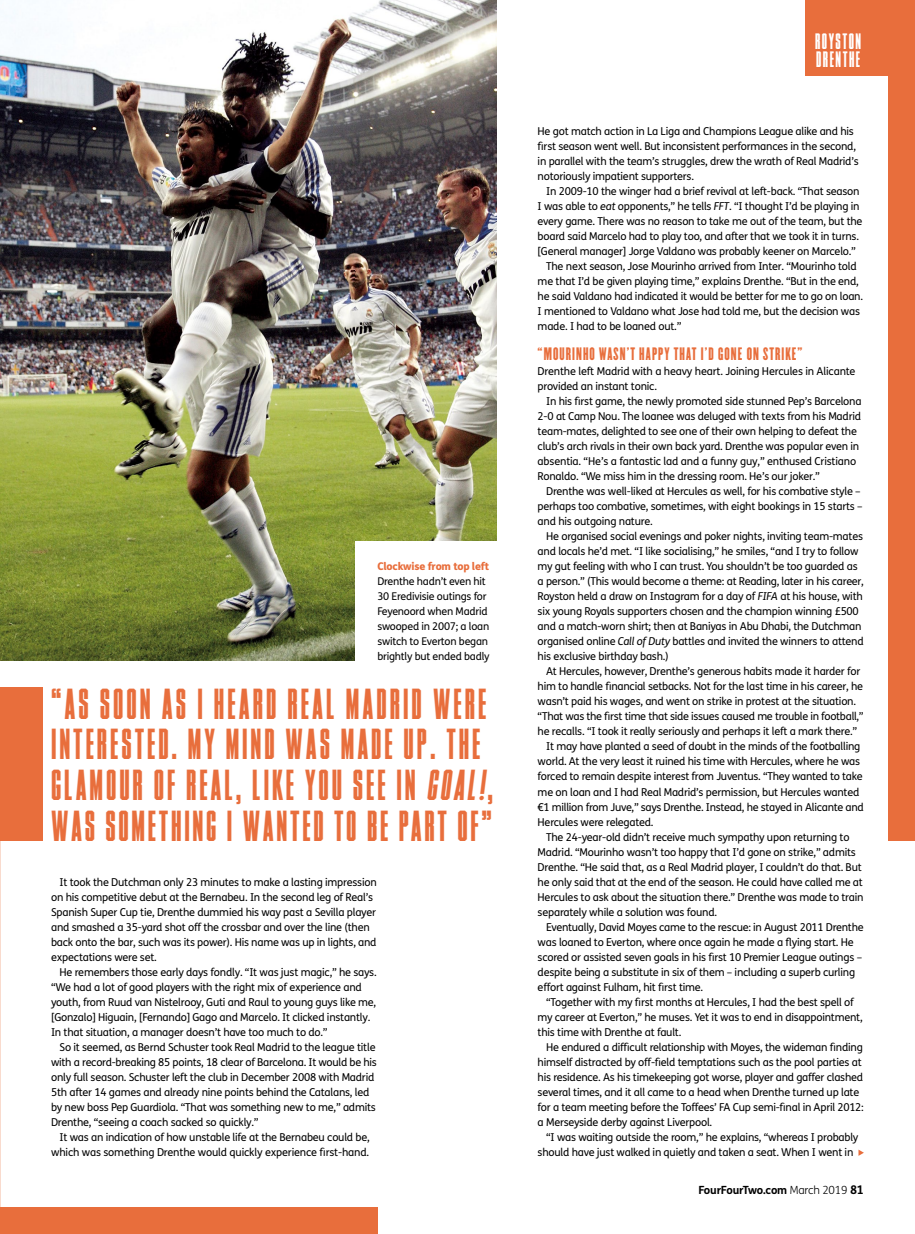
<style>
.page{position:relative;width:915px;height:1234px;background:#fff}
.page>*{position:absolute;margin:0;border:0;box-sizing:border-box;transform-origin:0 0}
.t1{font:41.4px/40.7px "TIMMONSNY";letter-spacing:.07em;color:#e86e3c}
.t2{font:21.3px/18.3px "TIMMONSNY";letter-spacing:.07em;color:#fff}
.t3{font:15.75px "Champion HTF Featherweight";letter-spacing:.07em;color:#e86e3c}
.t4{font:700 11.25px "FS Me";letter-spacing:-.015em;color:#000}
.t5{font:10.8px/15px "FS Me";letter-spacing:-.02em;color:#000}
.t6{font:10.65px/15px "FS Me";letter-spacing:-.02em;color:#000}
.t7{font:800 10.65px "FS Me";letter-spacing:-.02em;color:#e86e3c}
.s1{font-style:italic}
.s2{font-weight:300}
.s3{font-size:12px}
</style>
<div class="page">
<div style="left:887px;top:0;width:27px;height:840px;background:#e86e3c"></div>
<div style="left:0;top:687px;width:43px;height:153px;background:#e86e3c"></div>
<img style="left:0;top:0;width:496px;height:540px">
<img style="left:0;top:270px;width:354px;height:390px">
<div style="left:0;top:1207px;width:377px;height:26px;background:#e86e3c"></div>
<div style="left:804px;top:0;width:83px;height:75px;background:#e86e3c"></div>
<svg style="left:858px;top:1149px;width:5px;height:6px"></svg>
<p class="t7" style="left:377px;top:558px;width:113px">Clockwise from top left</p>
<p class="t6" style="left:377px;top:574px;width:114px">Drenthe hadn’t even hit<br>30 Eredivisie outings for<br>Feyenoord when Madrid swooped in 2007; a loan switch to Everton began brightly but ended badly</p>
<h1 class="t1" style="left:51px;top:683px;width:443px">“AS SOON AS I HEARD REAL MADRID WERE INTERESTED. MY MIND WAS MADE UP. THE GLAMOUR OF REAL, LIKE YOU SEE IN GOAL!, WAS SOMETHING I WANTED TO BE PART OF”</h1>
<p class="t5" style="left:51px;top:874px;width:327px;text-indent:9px">It took the Dutchman only 23 minutes to make a lasting impression on his competitive debut at the Bernabeu. In the second leg of Real’s Spanish Super Cup tie, Drenthe dummied his way past a Sevilla player and smashed a 35-yard shot off the crossbar and over the line (then back onto the bar, such was its power). His name was up in lights, and expectations were set.</p>
<p class="t5" style="left:51px;top:963px;width:327px;text-indent:9px">He remembers those early days fondly. “It was just magic,” he says. “We had a lot of good players with the right mix of experience and youth, from Ruud van Nistelrooy, Guti and Raul to young guys like me, [Gonzalo] Higuain, [Fernando] Gago and Marcelo. It clicked instantly.<br>In that situation, a manager doesn’t have too much to do.”</p>
<p class="t5" style="left:51px;top:1038px;width:327px;text-indent:9px">So it seemed, as Bernd Schuster took Real Madrid to the league title with a record-breaking 85 points, 18 clear of Barcelona. It would be his only full season. Schuster left the club in December 2008 with Madrid 5th after 14 games and already nine points behind the Catalans, led by new boss Pep Guardiola. “That was something new to me,” admits Drenthe, “seeing a coach sacked so quickly.”</p>
<p class="t5" style="left:51px;top:1128px;width:320px;text-align:right">It was an indication of how unstable life at the Bernabeu could be, which was something Drenthe would quickly experience first-hand.</p>
<h2 class="t2" style="left:814px;top:32px;width:48px">ROYSTON<br>DRENTHE</h2>
<p class="t5" style="left:537px;top:124px;width:322px">He got match action in La Liga and Champions League alike and his first season went well. But inconsistent performances in the second, in parallel with the team’s struggles, drew the wrath of Real Madrid’s notoriously impatient supporters.</p>
<p class="t5" style="left:546px;top:183px;width:315px">In 2009-10 the winger had a brief revival at left-back. “That season</p>
<p class="t5" style="left:537px;top:198px;width:323px">I was able to <span class="s1">eat</span> opponents,” he tells <span class="s1">FFT</span>. “I thought I’d be playing in</p>
<p class="t5" style="left:537px;top:213px;width:326px">every game. There was no reason to take me out of the team, but the</p>
<p class="t5" style="left:537px;top:228px;width:323px">board said Marcelo had to play too, and after that we took it in turns.</p>
<p class="t5" style="left:537px;top:243px;width:320px">[General manager] Jorge Valdano was probably keener on Marcelo.”</p>
<p class="t5" style="left:546px;top:258px;width:312px">The next season, Jose Mourinho arrived from Inter. “Mourinho told</p>
<p class="t5" style="left:537px;top:273px;width:322px">me that I’d be given playing time,” explains Drenthe. “But in the end,</p>
<p class="t5" style="left:537px;top:288px;width:327px">he said Valdano had indicated it would be better for me to go on loan.</p>
<p class="t5" style="left:537px;top:303px;width:324px">I mentioned to Valdano what Jose had told me, but the decision was</p>
<p class="t5" style="left:537px;top:318px;width:145px">made. I had to be loaned out.”</p>
<h3 class="t3" style="left:537px;top:344px;width:266px">“MOURINHO WASN’T HAPPY THAT I’D GONE ON STRIKE”</h3>
<p class="t5" style="left:537px;top:364px;width:319px">Drenthe left Madrid with a heavy heart. Joining Hercules in Alicante provided an instant tonic.</p>
<p class="t5" style="left:537px;top:393px;width:325px;text-indent:9px">In his first game, the newly promoted side stunned Pep’s Barcelona 2-0 at Camp Nou. The loanee was deluged with texts from his Madrid team-mates, delighted to see one of their own helping to defeat the club’s arch rivals in their own back yard. Drenthe was popular even in absentia. “He’s a fantastic lad and a funny guy,” enthused Cristiano Ronaldo. “We miss him in the dressing room. He’s our joker.”</p>
<p class="t5" style="left:537px;top:483px;width:326px;text-indent:9px">Drenthe was well-liked at Hercules as well, for his combative style – perhaps too combative, sometimes, with eight bookings in 15 starts – and his outgoing nature.</p>
<p class="t5" style="left:537px;top:528px;width:327px;text-indent:9px">He organised social evenings and poker nights, inviting team-mates and locals he’d met. “I like socialising,” he smiles, “and I try to follow my gut feeling with who I can trust. You shouldn’t be too guarded as a person.” (This would become a theme: at Reading, later in his career, Royston held a draw on Instagram for a day of <span class="s1">FIFA</span> at his house, with six young Royals supporters chosen and the champion winning £500 and a match-worn shirt; then at Baniyas in Abu Dhabi, the Dutchman organised online <span class="s1">Call of Duty</span> battles and invited the winners to attend his exclusive birthday bash.)</p>
<p class="t5" style="left:546px;top:663px;width:315px">At Hercules, however, Drenthe’s generous habits made it harder for</p>
<p class="t5" style="left:537px;top:678px;width:327px">him to handle financial setbacks. Not for the last time in his career, he</p>
<p class="t5" style="left:537px;top:693px;width:320px">wasn’t paid his wages, and went on strike in protest at the situation.</p>
<p class="t5" style="left:537px;top:708px;width:327px">“That was the first time that side issues caused me trouble in football,”</p>
<p class="t5" style="left:537px;top:723px;width:321px">he recalls. “I took it really seriously and perhaps it left a mark there.”</p>
<p class="t5" style="left:546px;top:738px;width:315px">It may have planted a seed of doubt in the minds of the footballing</p>
<p class="t5" style="left:537px;top:753px;width:324px">world. At the very least it ruined his time with Hercules, where he was</p>
<p class="t5" style="left:537px;top:768px;width:326px">forced to remain despite interest from Juventus. “They wanted to take</p>
<p class="t5" style="left:537px;top:783px;width:323px">me on loan and I had Real Madrid’s permission, but Hercules wanted</p>
<p class="t5" style="left:537px;top:798px;width:327px">€1 million from Juve,” says Drenthe. Instead, he stayed in Alicante and</p>
<p class="t5" style="left:537px;top:813px;width:117px">Hercules were relegated.</p>
<p class="t5" style="left:546px;top:828px;width:305px">The 24-year-old didn’t receive much sympathy upon returning to</p>
<p class="t5" style="left:537px;top:843px;width:319px">Madrid. “Mourinho wasn’t too happy that I’d gone on strike,” admits</p>
<p class="t5" style="left:537px;top:858px;width:325px">Drenthe. “He said that, as a Real Madrid player, I couldn’t do that. But</p>
<p class="t5" style="left:537px;top:873px;width:326px">he only said that at the end of the season. He could have called me at</p>
<p class="t5" style="left:537px;top:888px;width:327px">Hercules to ask about the situation there.” Drenthe was made to train</p>
<p class="t5" style="left:537px;top:903px;width:181px">separately while a solution was found.</p>
<p class="t5" style="left:546px;top:918px;width:319px">Eventually, David Moyes came to the rescue: in August 2011 Drenthe</p>
<p class="t5" style="left:537px;top:933px;width:317px">was loaned to Everton, where once again he made a flying start. He</p>
<p class="t5" style="left:537px;top:948px;width:326px">scored or assisted seven goals in his first 10 Premier League outings –</p>
<p class="t5" style="left:537px;top:963px;width:319px">despite being a substitute in six of them – including a superb curling</p>
<p class="t5" style="left:537px;top:978px;width:167px">effort against Fulham, hit first time.</p>
<p class="t5" style="left:546px;top:993px;width:309px">“Together with my first months at Hercules, I had the best spell of</p>
<p class="t5" style="left:537px;top:1008px;width:326px">my career at Everton,” he muses. Yet it was to end in disappointment,</p>
<p class="t5" style="left:537px;top:1023px;width:145px">this time with Drenthe at fault.</p>
<p class="t5" style="left:546px;top:1038px;width:318px">He endured a difficult relationship with Moyes, the wideman finding</p>
<p class="t5" style="left:537px;top:1053px;width:325px">himself distracted by off-field temptations such as the pool parties at</p>
<p class="t5" style="left:537px;top:1068px;width:327px">his residence. As his timekeeping got worse, player and gaffer clashed</p>
<p class="t5" style="left:537px;top:1083px;width:323px">several times, and it all came to a head when Drenthe turned up late</p>
<p class="t5" style="left:537px;top:1098px;width:327px">for a team meeting before the Toffees’ FA Cup semi-final in April 2012:</p>
<p class="t5" style="left:537px;top:1113px;width:176px">a Merseyside derby against Liverpool.</p>
<p class="t5" style="left:546px;top:1128px;width:314px">“I was waiting outside the room,” he explains, “whereas I probably</p>
<p class="t5" style="left:537px;top:1143px;width:317px">should have just walked in quietly and taken a seat. When I went in</p>
<p class="t4" style="left:698px;top:1180px;width:167px">FourFourTwo.com <span class="s2">March 2019</span> <span class="s3">81</span></p>
</div>
